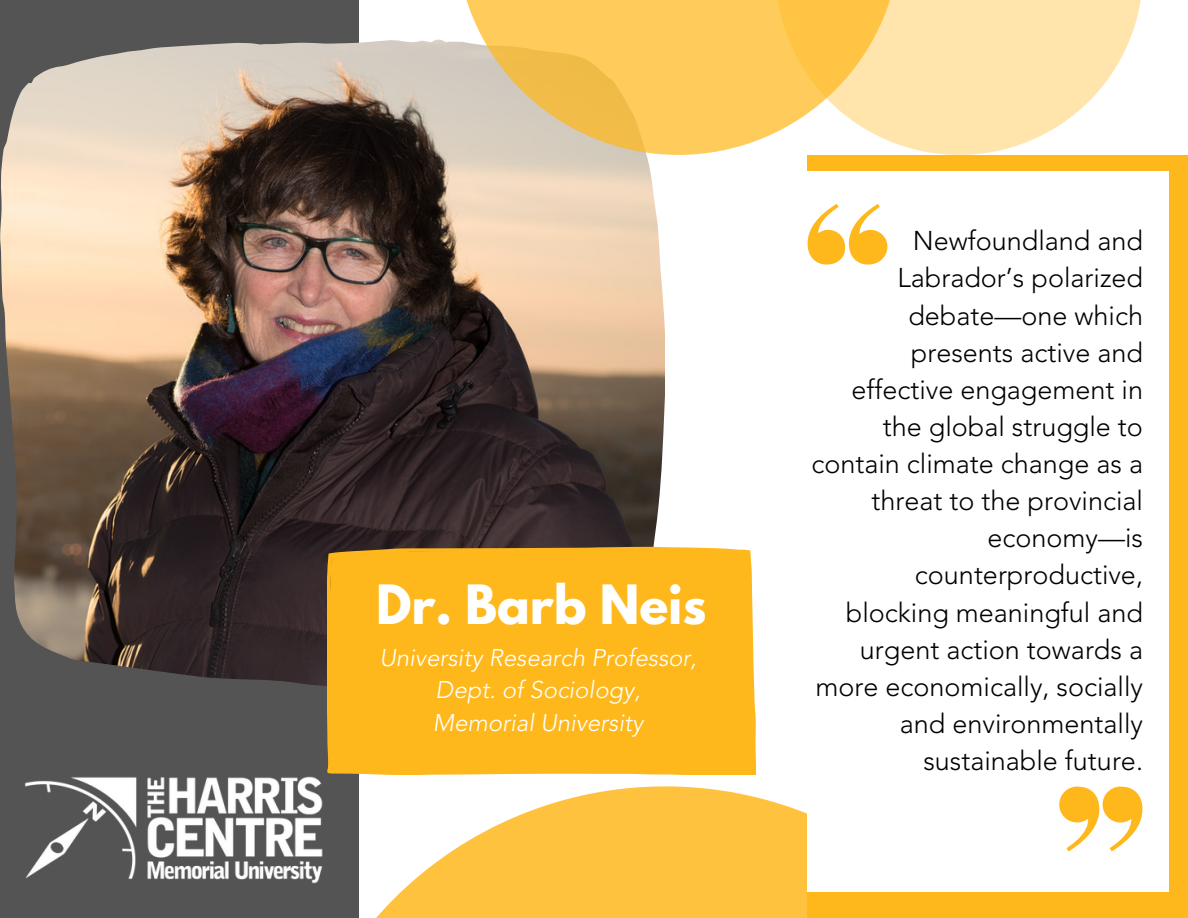
<style>
.page{position:relative;width:1188px;height:918px;background:#545454}
.page>*{position:absolute;margin:0;border:0;box-sizing:border-box;transform-origin:0 0}
.t1{font:700 48px "League Spartan";color:#fff}
.t2{font:300 27px/37.2px "Avenir LT Std";color:#000;text-align:right}
.t3{font:italic 300 24px/32.7px "Avenir LT Std";color:#fff;text-align:center}
</style>
<div class="page">
<div style="left:360px;top:0;width:828px;height:918px;background:#fff"></div>
<img style="left:0;top:39px;width:665px;height:647px">
<svg style="left:359px;top:786px;width:449px;height:132px;fill:#ffc23e"></svg>
<svg style="left:456px;top:0;width:319px;height:155px;background:#f4ca6f"></svg>
<svg style="left:775px;top:0;width:366px;height:155px;fill:#ffe5ac"></svg>
<div style="left:327px;top:547px;width:429px;height:228px;background:#ffb81c"></div>
<div style="left:808px;top:155px;width:380px;height:763px;background:#ffb81c"></div>
<img style="left:24px;top:767px;width:309px;height:117px">
<div style="left:808px;top:172px;width:360px;height:720px;background:#fff"></div>
<svg style="left:808px;top:204px;width:79px;height:61px"></svg>
<svg style="left:1059px;top:787px;width:83px;height:64px"></svg>
<h1 class="t1" style="left:376px;top:581px;width:332px">Dr. Barb Neis</h1>
<p class="t3" style="left:379px;top:643px;width:319px">University Research Professor,<br>Dept. of Sociology,<br>Memorial University</p>
<p class="t2" style="left:811px;top:225px;width:333px">Newfoundland and<br>Labrador’s polarized debate—one which presents active and effective engagement in the global struggle to contain climate change as a threat to the provincial economy—is counterproductive, blocking meaningful and urgent action towards a more economically, socially and environmentally sustainable future.</p>
</div>
